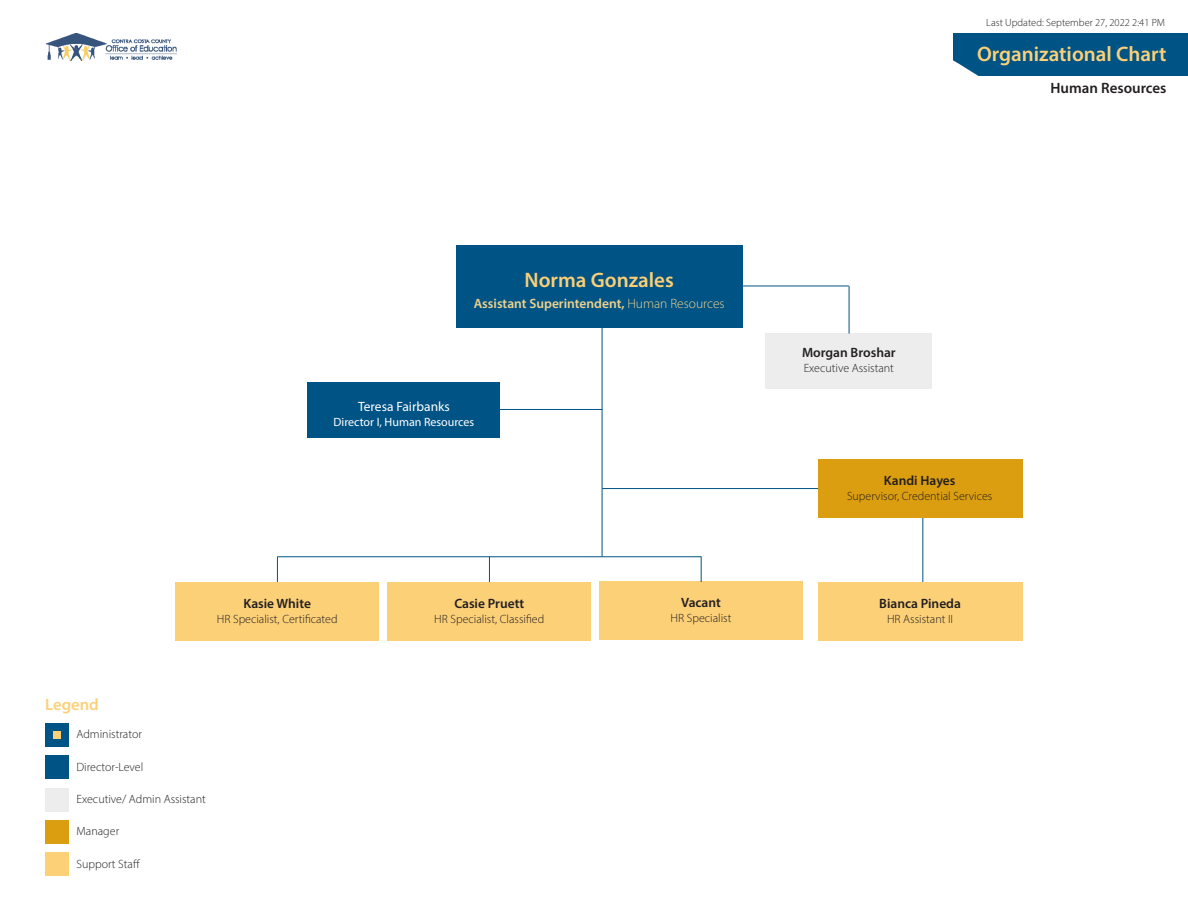
<style>
.page{position:relative;width:1188px;height:918px;background:#fff}
.page>*{position:absolute;margin:0;border:0;box-sizing:border-box;transform-origin:0 0}
.t1{font:600 21px "Myriad Pro";color:#fcd077}
.t2{font:600 21px "Myriad Pro";color:#fbcf75}
.t3{font:600 16.5px "Myriad Pro";color:#fcd077}
.t4{font:600 15px "Myriad Pro";color:#231f20}
.t5{font:600 13.5px "Myriad Pro";color:#231f20}
.t6{font:600 13.5px "Myriad Pro";color:#f0d28d}
.t7{font:13.5px "Myriad Pro";color:#fff}
.t8{font:300 12px "Myriad Pro";color:#231f20}
.t9{font:12px "Myriad Pro";color:#fff}
.t10{font:300 10.5px "Myriad Pro";color:#231f20}
.s1{font-weight:300}
</style>
<div class="page">
<hr style="left:602px;top:488px;width:264px;height:1px;background:#005385">
<hr style="left:923px;top:518px;width:1px;height:65px;background:#005385">
<hr style="left:602px;top:302px;width:1px;height:255px;background:#005385">
<div style="left:953px;top:33px;width:235px;height:43px;background:#005385"></div>
<div style="left:766px;top:334px;width:166px;height:55px;background:#ededed"></div>
<div style="left:818px;top:582px;width:204px;height:59px;background:#fcd077"></div>
<img style="left:47px;top:33px;width:130px;height:27px">
<div style="left:456px;top:245px;width:286px;height:82px;background:#005385"></div>
<div style="left:175px;top:582px;width:204px;height:59px;background:#fcd077"></div>
<div style="left:599px;top:582px;width:204px;height:58px;background:#fcd077"></div>
<div style="left:387px;top:582px;width:204px;height:59px;background:#fcd077"></div>
<div style="left:818px;top:459px;width:204px;height:59px;background:#dc9e11"></div>
<hr style="left:734px;top:286px;width:115px;height:1px;background:#005385">
<hr style="left:278px;top:557px;width:423px;height:1px;background:#005385">
<hr style="left:849px;top:286px;width:1px;height:48px;background:#005385">
<hr style="left:500px;top:409px;width:102px;height:1px;background:#005385">
<svg style="left:489px;top:558px;width:1px;height:24px"></svg>
<svg style="left:277px;top:557px;width:1px;height:25px"></svg>
<svg style="left:701px;top:557px;width:1px;height:25px"></svg>
<svg style="left:953px;top:60px;width:26px;height:16px"></svg>
<div style="left:45px;top:723px;width:24px;height:24px;background:#005385"></div>
<div style="left:53px;top:731px;width:8px;height:8px;background:#fcd077"></div>
<div style="left:45px;top:756px;width:24px;height:23px;background:#005385"></div>
<div style="left:45px;top:788px;width:24px;height:24px;background:#ededed"></div>
<div style="left:45px;top:853px;width:24px;height:23px;background:#fcd077"></div>
<div style="left:45px;top:820px;width:24px;height:24px;background:#dc9e11"></div>
<div style="left:308px;top:382px;width:192px;height:55px;background:#005385"></div>
<p class="t2" style="left:525px;top:267px;width:151px">Norma Gonzales</p>
<p class="t6" style="left:474px;top:295px;width:252px">Assistant Superintendent, <span class="s1">Human Resources</span></p>
<p class="t7" style="left:358px;top:398px;width:93px">Teresa Fairbanks</p>
<p class="t9" style="left:334px;top:414px;width:142px">Director I, Human Resources</p>
<p class="t5" style="left:243px;top:595px;width:69px">Kasie White</p>
<p class="t8" style="left:217px;top:611px;width:122px">HR Specialist, Certificated</p>
<p class="t3" style="left:45px;top:694px;width:55px">Legend</p>
<p class="t8" style="left:77px;top:727px;width:67px">Administrator</p>
<p class="t8" style="left:77px;top:759px;width:68px">Director-Level</p>
<p class="t8" style="left:77px;top:792px;width:131px">Executive/ Admin Assistant</p>
<p class="t8" style="left:77px;top:824px;width:44px">Manager</p>
<p class="t8" style="left:77px;top:856px;width:65px">Support Staff</p>
<p class="t5" style="left:454px;top:595px;width:71px">Casie Pruett</p>
<p class="t8" style="left:434px;top:611px;width:111px">HR Specialist, Classified</p>
<p class="t5" style="left:681px;top:594px;width:41px">Vacant</p>
<p class="t8" style="left:671px;top:611px;width:62px">HR Specialist</p>
<p class="t10" style="left:986px;top:16px;width:180px">Last Updated: September 27, 2022 2:41 PM</p>
<p class="t1" style="left:977px;top:41px;width:191px">Organizational Chart</p>
<p class="t4" style="left:1051px;top:79px;width:118px">Human Resources</p>
<p class="t5" style="left:802px;top:344px;width:95px">Morgan Broshar</p>
<p class="t8" style="left:804px;top:361px;width:92px">Executive Assistant</p>
<p class="t5" style="left:884px;top:472px;width:73px">Kandi Hayes</p>
<p class="t8" style="left:847px;top:488px;width:147px">Supervisor, Credential Services</p>
<p class="t5" style="left:879px;top:595px;width:83px">Bianca Pineda</p>
<p class="t8" style="left:887px;top:611px;width:68px">HR Assistant II</p>
</div>
